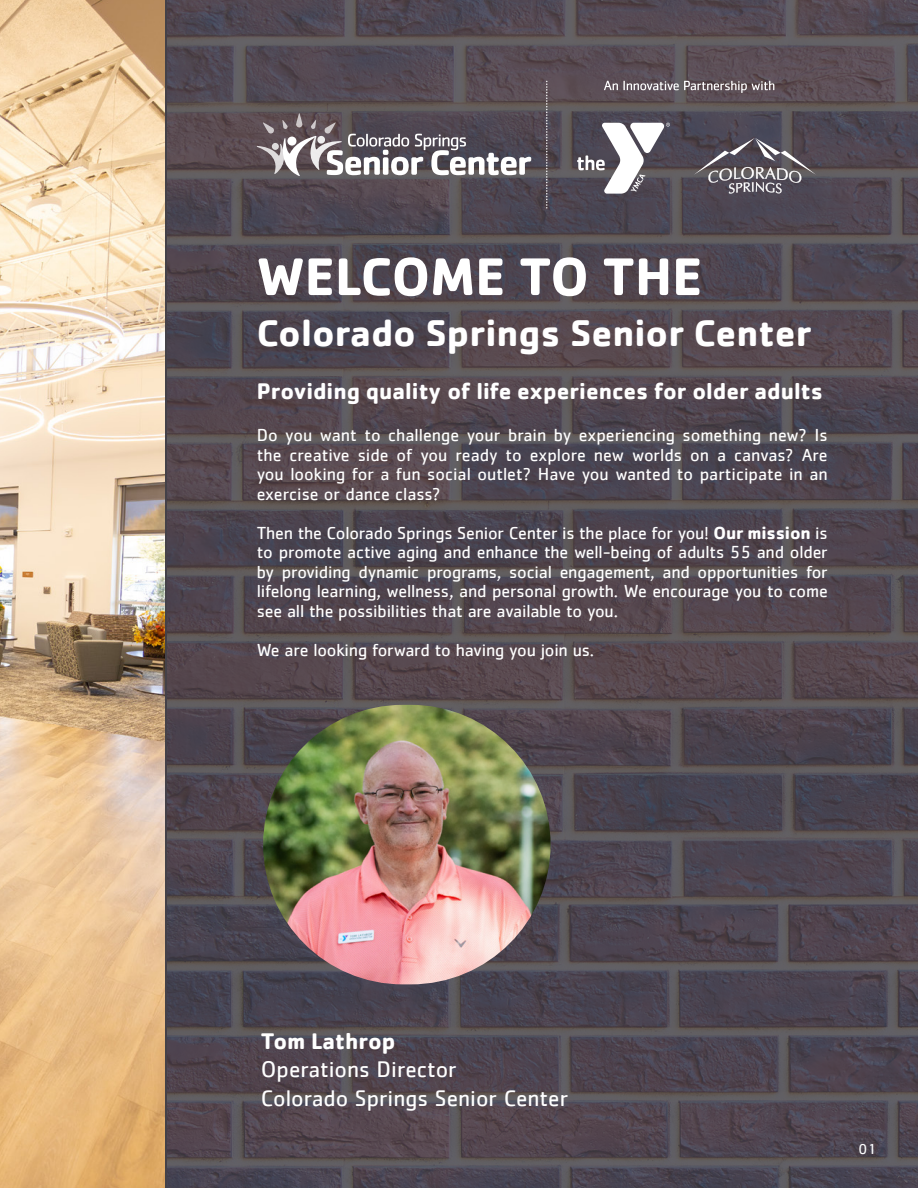
<style>
.page{position:relative;width:918px;height:1188px;background:#fff}
.page>*{position:absolute;margin:0;border:0;box-sizing:border-box;transform-origin:0 0}
.t1{font:700 54.9px "Cachet";color:#fff}
.t2{font:700 38.4px "Cachet";color:#fff}
.t3{font:700 23.4px "Cachet";color:#fff}
.t4{font:23.4px "Cachet";color:#fff}
.t5{font:18px/19.5px "Cachet";letter-spacing:-.01em;color:#fff;text-align:justify}
.t6{font:15px "Cachet";color:#fff}
.s1{font-weight:700}
</style>
<div class="page">
<img style="left:0;top:0;width:165px;height:1188px">
<img style="left:167px;top:0;width:751px;height:1188px">
<svg style="left:257px;top:113px;width:274px;height:63px;background:#797278"></svg>
<div style="left:287px;top:137px;width:9px;height:9px;background:#fff;border-radius:50%"></div>
<svg style="left:546px;top:81px;width:1px;height:128px"></svg>
<svg style="left:604px;top:81px;width:170px;height:12px;background:#81777c"></svg>
<svg style="left:577px;top:123px;width:93px;height:71px"></svg>
<svg style="left:694px;top:138px;width:122px;height:56px;background:#68626b"></svg>
<img style="left:263px;top:705px;width:288px;height:279px;border-radius:140px">
<p class="t1" style="left:257px;top:241px;width:447px">WELCOME TO THE</p>
<p class="t2" style="left:257px;top:308px;width:556px">Colorado Springs Senior Center</p>
<p class="t3" style="left:257px;top:376px;width:568px">Providing quality of life experiences for older adults</p>
<p class="t5" style="left:257px;top:425px;width:573px">Do you want to challenge your brain by experiencing something new? Is the creative side of you ready to explore new worlds on a canvas? Are you looking for a fun social outlet? Have you wanted to participate in an exercise or dance class?</p>
<p class="t5" style="left:257px;top:523px;width:573px">Then the Colorado Springs Senior Center is the place for you! <span class="s1">Our mission</span> is to promote active aging and enhance the well-being of adults 55 and older by providing dynamic programs, social engagement, and opportunities for lifelong learning, wellness, and personal growth. We encourage you to come see all the possibilities that are available to you.</p>
<p class="t5" style="left:257px;top:640px;width:339px">We are looking forward to having you join us.</p>
<p class="t3" style="left:261px;top:1026px;width:136px">Tom Lathrop</p>
<p class="t4" style="left:261px;top:1056px;width:197px">Operations Director</p>
<p class="t4" style="left:261px;top:1084px;width:309px">Colorado Springs Senior Center</p>
<p class="t6" style="left:859px;top:1140px;width:19px">01</p>
</div>
